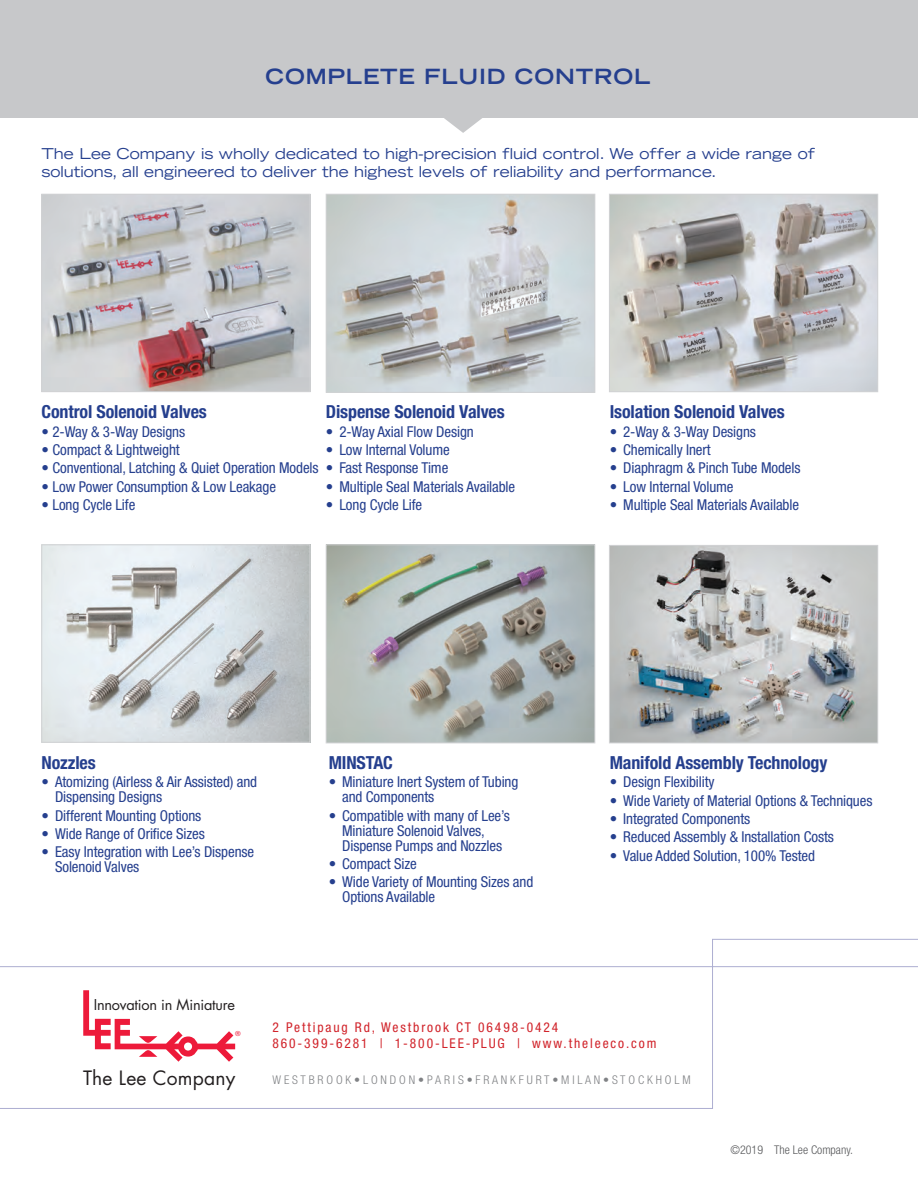
<style>
.page{position:relative;width:918px;height:1188px;background:#fff}
.page>*{position:absolute;margin:0;border:0;box-sizing:border-box;transform-origin:0 0}
.blue_head{font:700 expanded 21px "Trade Gothic LH";letter-spacing:.04em;color:#253f8e}
.t1{font:19.2px "Futura";letter-spacing:.01em;color:#231f20}
.body{font:700 condensed 18px "Helvetica Neue";letter-spacing:-.005em;color:#253f8e}
.body-2{font:condensed 15px/15px "Helvetica Neue";letter-spacing:-.005em;color:#253f8e}
.body-3{font:expanded 15px/18px "Trade Gothic LH";color:#253f8e}
.t2{font:14.55px "Futura";letter-spacing:-.015em;color:#231f20}
.t3{font:condensed 13.5px "Helvetica Neue";letter-spacing:.14em;color:#d1232a}
.t4{font:300 condensed 12px "Helvetica Neue";color:#808285}
.blue_head-2{font:300 condensed 12px "Helvetica Neue";color:#57585a}
.t5{font:7.05px "Helvetica Neue";color:#ed1a3a}
</style>
<div class="page">
<svg style="left:712px;top:939px;width:206px;height:28px"></svg>
<svg style="left:0;top:966px;width:713px;height:143px"></svg>
<img style="left:43px;top:196px;width:265px;height:194px">
<div style="left:41px;top:194px;width:269px;height:198px;border:1px solid #d1d2d4"></div>
<img style="left:328px;top:196px;width:265px;height:195px">
<div style="left:326px;top:194px;width:269px;height:199px;border:1px solid #d1d2d4"></div>
<img style="left:43px;top:547px;width:265px;height:194px">
<div style="left:41px;top:545px;width:269px;height:198px;border:1px solid #d1d2d4"></div>
<img style="left:328px;top:547px;width:265px;height:194px">
<div style="left:326px;top:545px;width:269px;height:198px;border:1px solid #d1d2d4"></div>
<img style="left:611px;top:547px;width:265px;height:194px">
<div style="left:609px;top:545px;width:269px;height:198px;border:1px solid #d1d2d4"></div>
<img style="left:611px;top:196px;width:265px;height:194px">
<div style="left:609px;top:194px;width:269px;height:198px;border:1px solid #d1d2d4"></div>
<div style="left:0;top:0;width:918px;height:117px;background:#c7c8ca"></div>
<svg style="left:426px;top:117px;width:74px;height:16px"></svg>
<svg style="left:83px;top:990px;width:152px;height:72px"></svg>
<p class="blue_head" style="left:266px;top:63px;width:387px">COMPLETE FLUID CONTROL</p>
<p class="body-3" style="left:41px;top:145px;width:775px">The Lee Company is wholly dedicated to high-precision fluid control. We offer a wide range of solutions, all engineered to deliver the highest levels of reliability and performance.</p>
<p class="body" style="left:42px;top:401px;width:167px">Control Solenoid Valves</p>
<p class="body-2" style="left:42px;top:424px;width:145px">• 2-Way &amp; 3-Way Designs</p>
<p class="body-2" style="left:42px;top:442px;width:140px">• Compact &amp; Lightweight</p>
<p class="body-2" style="left:42px;top:460px;width:279px">• Conventional, Latching &amp; Quiet Operation Models</p>
<p class="body-2" style="left:42px;top:479px;width:236px">• Low Power Consumption &amp; Low Leakage</p>
<p class="body-2" style="left:42px;top:497px;width:95px">• Long Cycle Life</p>
<p class="body" style="left:326px;top:401px;width:180px">Dispense Solenoid Valves</p>
<p class="body-2" style="left:326px;top:424px;width:149px">• 2-Way Axial Flow Design</p>
<p class="body-2" style="left:326px;top:442px;width:125px">• Low Internal Volume</p>
<p class="body-2" style="left:326px;top:460px;width:124px">• Fast Response Time</p>
<p class="body-2" style="left:326px;top:479px;width:191px">• Multiple Seal Materials Available</p>
<p class="body-2" style="left:326px;top:497px;width:98px">• Long Cycle Life</p>
<p class="body" style="left:610px;top:401px;width:177px">Isolation Solenoid Valves</p>
<p class="body-2" style="left:610px;top:424px;width:148px">• 2-Way &amp; 3-Way Designs</p>
<p class="body-2" style="left:610px;top:442px;width:103px">• Chemically Inert</p>
<p class="body-2" style="left:610px;top:460px;width:192px">• Diaphragm &amp; Pinch Tube Models</p>
<p class="body-2" style="left:610px;top:479px;width:125px">• Low Internal Volume</p>
<p class="body-2" style="left:610px;top:497px;width:191px">• Multiple Seal Materials Available</p>
<p class="body" style="left:42px;top:752px;width:56px">Nozzles</p>
<p class="body-2" style="left:55px;top:774px;width:204px;text-indent:-14px">• Atomizing (Airless &amp; Air Assisted) and<br>Dispensing Designs</p>
<p class="body-2" style="left:42px;top:808px;width:161px">• Different Mounting Options</p>
<p class="body-2" style="left:42px;top:826px;width:165px">• Wide Range of Orifice Sizes</p>
<p class="body-2" style="left:55px;top:844px;width:201px;text-indent:-14px">• Easy Integration with Lee’s Dispense<br>Solenoid Valves</p>
<p class="t2" style="left:94px;top:995px;width:143px">Innovation in Miniature</p>
<p class="body" style="left:329px;top:752px;width:66px">MINSTAC</p>
<p class="body-2" style="left:342px;top:774px;width:178px;text-indent:-14px">• Miniature Inert System of Tubing and Components</p>
<p class="body-2" style="left:342px;top:808px;width:169px;text-indent:-14px">• Compatible with many of Lee’s<br>Miniature Solenoid Valves,<br>Dispense Pumps and Nozzles</p>
<p class="body-2" style="left:329px;top:856px;width:90px">• Compact Size</p>
<p class="body-2" style="left:342px;top:874px;width:193px;text-indent:-14px">• Wide Variety of Mounting Sizes and<br>Options Available</p>
<p class="body" style="left:610px;top:752px;width:219px">Manifold Assembly Technology</p>
<p class="body-2" style="left:610px;top:774px;width:106px">• Design Flexibility</p>
<p class="body-2" style="left:610px;top:793px;width:264px">• Wide Variety of Material Options &amp; Techniques</p>
<p class="body-2" style="left:610px;top:811px;width:142px">• Integrated Components</p>
<p class="body-2" style="left:610px;top:829px;width:226px">• Reduced Assembly &amp; Installation Costs</p>
<p class="body-2" style="left:610px;top:848px;width:207px">• Value Added Solution, 100% Tested</p>
<p class="t5" style="left:235px;top:1029px;width:7px">®</p>
<p class="t1" style="left:83px;top:1066px;width:154px">The Lee Company</p>
<p class="t3" style="left:273px;top:1019px;width:287px">2 Pettipaug Rd, Westbrook CT 06498-0424</p>
<p class="t3" style="left:273px;top:1036px;width:385px">860-399-6281 | 1-800-LEE-PLUG | www.theleeco.com</p>
<p class="t4" style="left:273px;top:1073px;width:420px">W E S T B R O O K • L O N D O N • P A R I S • F R A N K F U R T • M I L A N • S T O C K H O L M</p>
<p class="blue_head-2" style="left:730px;top:1143px;width:124px">©2019 The Lee Company.</p>
</div>
